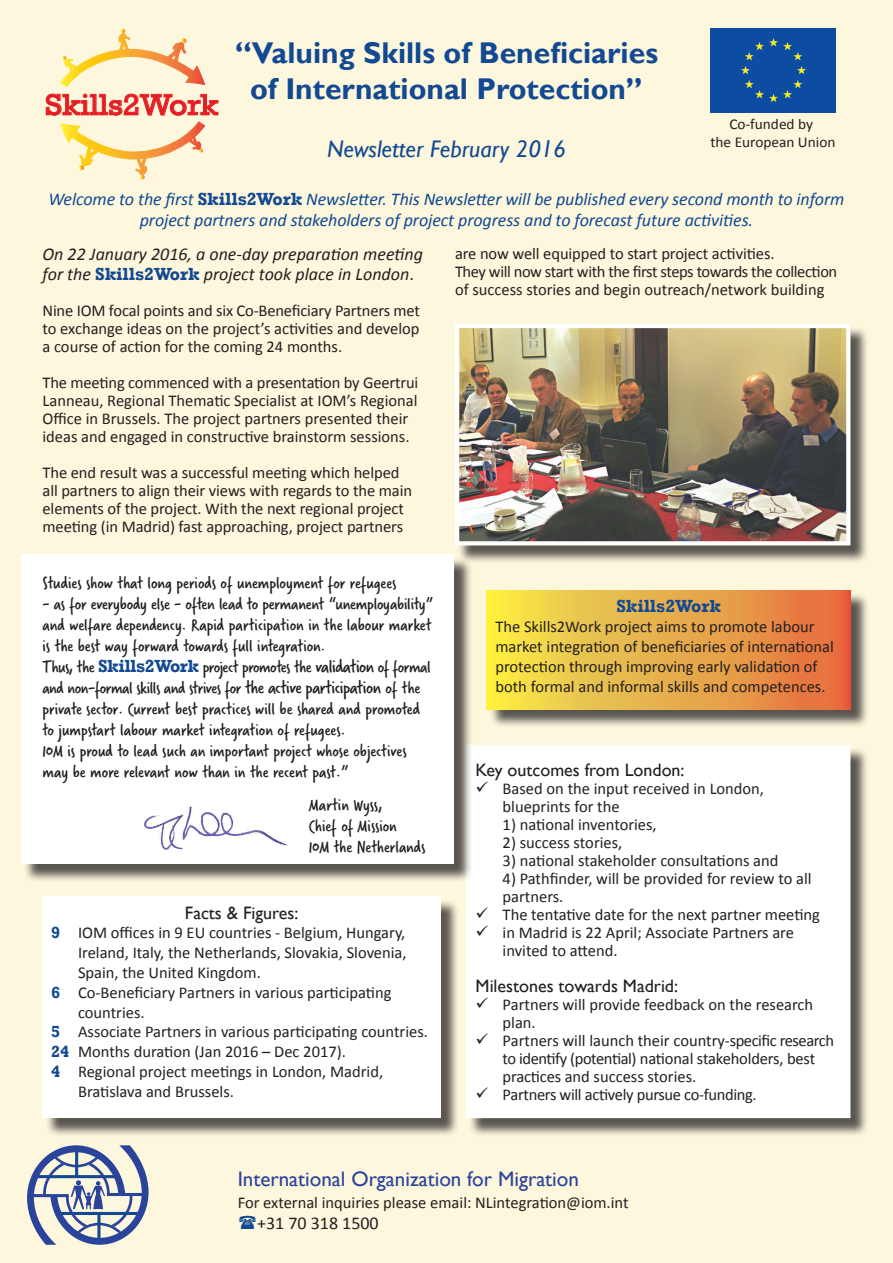
<style>
.page{position:relative;width:893px;height:1263px;background:#fdf7dd}
.page>*{position:absolute;margin:0;border:0;box-sizing:border-box;transform-origin:0 0}
.t1{font:30.15px "Rockwell";color:#e01e25;scale:1.06 1}
.t2{font:700 30px "Gill Sans";color:#124992}
.t3{font:italic 24px "Gill Sans";color:#124992}
.t4{font:21px "Gill Sans";color:#2b439b}
.t5{font:18px/21px "Verveine";color:#231f20;text-align:justify}
.tekst_normaal{font:italic 18px/21.6px "Calibri";letter-spacing:-.005em;color:#124992;text-align:center}
.t6{font:italic 18px/19.8px "Calibri";color:#231f20}
.t7{font:18px "Gill Sans";color:#231f20}
.t8{font:18px "Calibri";color:#231f20}
.t9{font:700 18px "Rockwell";letter-spacing:-.005em;color:#124992}
.t10{font:16.5px/18px "Calibri";color:#231f20}
.t11{font:16.5px "Calibri";letter-spacing:-.02em;color:#231f20}
.t12{font:15px/18px "Calibri";color:#231f20;text-align:center}
.s1{font-family:"Rockwell";font-weight:700;font-style:normal}
.s2{font-family:"Rockwell";font-weight:700;font-style:normal;color:#124992}
.s3{font-style:normal}
.s4{font-family:"Rockwell";font-weight:700;color:#124992}
.s5{font-size:19.5px}
</style>
<div class="page">
<svg style="left:60px;top:25px;width:146px;height:62px;background:#fbe6bb"></svg>
<svg style="left:60px;top:122px;width:146px;height:61px;background:#fbe7ba"></svg>
<svg style="left:46px;top:93px;width:173px;height:23px;background:#f8baa9"></svg>
<div style="left:489px;top:593px;width:380px;height:135px;background:#231f20;opacity:.75"></div>
<svg style="left:487px;top:590px;width:363px;height:119px;background:#eaac47"></svg>
<div style="left:45px;top:899px;width:414px;height:238px;background:#231f20;opacity:.75"></div>
<div style="left:43px;top:896px;width:398px;height:222px;background:#fff"></div>
<div style="left:468px;top:747px;width:401px;height:390px;background:#231f20;opacity:.75"></div>
<div style="left:466px;top:745px;width:384px;height:372px;background:#fff"></div>
<div style="left:457px;top:326px;width:412px;height:238px;background:#231f20;opacity:.75"></div>
<img style="left:460px;top:329px;width:385px;height:211px">
<div style="left:455px;top:324px;width:395px;height:221px;border:4px solid #fff"></div>
<div style="left:24px;top:557px;width:449px;height:326px;background:#231f20;opacity:.75"></div>
<div style="left:21px;top:555px;width:433px;height:309px;background:#fff"></div>
<div style="left:710px;top:28px;width:126px;height:84px;background:#0d4da1"></div>
<img style="left:742px;top:38px;width:63px;height:63px">
<svg style="left:27px;top:1145px;width:122px;height:100px;background:#adb4c3"></svg>
<img style="left:134px;top:806px;width:159px;height:62px">
<svg style="left:239px;top:1216px;width:17px;height:13px"></svg>
<p class="t1" style="left:45px;top:87px;width:165px">Skills2Work</p>
<p class="t2" style="left:235px;top:35px;width:425px">“Valuing Skills of Beneficiaries</p>
<p class="t2" style="left:250px;top:71px;width:394px">of International Protection”</p>
<p class="t12" style="left:710px;top:115px;width:127px">Co-funded by<br>the European Union</p>
<p class="t3" style="left:327px;top:135px;width:240px">Newsletter February 2016</p>
<p class="tekst_normaal" style="left:48px;top:187px;width:797px">Welcome to the first <span class="s1">Skills2Work</span> Newsletter. This Newsletter will be published every second month to inform project partners and stakeholders of project progress and to forecast future activities.</p>
<p class="t6" style="left:43px;top:244px;width:382px">On 22 January 2016, a one-day preparation meeting for the <span class="s2">Skills2Work</span> project took place in London<span class="s3">.</span></p>
<p class="t10" style="left:43px;top:301px;width:379px">Nine IOM focal points and six Co-Beneficiary Partners met to exchange ideas on the project’s activities and develop</p>
<p class="t10" style="left:43px;top:337px;width:301px">a course of action for the coming 24 months.</p>
<p class="t10" style="left:43px;top:373px;width:377px">The meeting commenced with a presentation by Geertrui Lanneau, Regional Thematic Specialist at IOM’s Regional Office in Brussels. The project partners presented their ideas and engaged in constructive brainstorm sessions.</p>
<p class="t10" style="left:43px;top:463px;width:371px">The end result was a successful meeting which helped all partners to align their views with regards to the main elements of the project. With the next regional project meeting (in Madrid) fast approaching, project partners</p>
<p class="t5" style="left:43px;top:573px;width:356px">Studies show that long periods of unemployment for refugees</p>
<p class="t5" style="left:43px;top:594px;width:392px">- as for everybody else - often lead to permanent “unemployability” and welfare dependency. Rapid participation in the labour market is the best way forward towards full integration.</p>
<p class="t5" style="left:43px;top:657px;width:390px;text-align:left">Thus, the <span class="s4">Skills2Work</span> project promotes the <span class="s5">validation</span> of formal and non-formal skills and strives for <span class="s5">the active participation</span> of the private sector. Current best practices will be shared and promoted to jumpstart labour market integration of refugees.<br>IOM is proud to lead such an important project whose objectives may be more relevant now than in the recent past.”</p>
<p class="t5" style="left:309px;top:794px;width:75px">Martin Wyss,</p>
<p class="t5" style="left:309px;top:815px;width:90px">Chief of Mission</p>
<p class="t5" style="left:309px;top:837px;width:118px">IOM the Netherlands</p>
<p class="t7" style="left:185px;top:902px;width:115px">Facts &amp; Figures:</p>
<p class="t10" style="left:78px;top:923px;width:330px;line-height:19.8px;text-align:justify;text-indent:-27px"><span class="s4">9</span> IOM offices in 9 EU countries - Belgium, Hungary, Ireland, Italy, the Netherlands, Slovakia, Slovenia, Spain, the United Kingdom.</p>
<p class="t10" style="left:78px;top:982px;width:315px;line-height:19.8px;text-indent:-27px"><span class="s4">6</span> Co-Beneficiary Partners in various participating countries.</p>
<p class="t10" style="left:51px;top:1023px;width:378px"><span class="s4">5</span> Associate Partners in various participating countries.</p>
<p class="t10" style="left:51px;top:1043px;width:296px"><span class="s4">24</span> Months duration (Jan 2016 – Dec 2017).</p>
<p class="t10" style="left:78px;top:1062px;width:307px;line-height:19.8px;text-indent:-27px"><span class="s4">4</span> Regional project meetings in London, Madrid,<br>Bratislava and Brussels.</p>
<p class="t10" style="left:455px;top:245px;width:321px">are now well equipped to start project activities.</p>
<p class="t10" style="left:455px;top:263px;width:384px">They will now start with the first steps towards the collection of success stories and begin outreach/network building</p>
<p class="t9" style="left:616px;top:595px;width:106px">Skills2Work</p>
<p class="t10" style="left:495px;top:617px;width:340px;line-height:19.8px">The Skills2Work project aims to promote labour market integration of beneficiaries of international protection through improving early validation of both formal and informal skills and competences.</p>
<p class="t7" style="left:476px;top:759px;width:210px">Key outcomes from London:</p>
<p class="t10" style="left:503px;top:779px;width:263px">Based on the input received in London, blueprints for the</p>
<p class="t10" style="left:503px;top:815px;width:156px">1) national inventories,</p>
<p class="t10" style="left:503px;top:833px;width:121px">2) success stories,</p>
<p class="t10" style="left:503px;top:851px;width:277px">3) national stakeholder consultations and</p>
<p class="t10" style="left:503px;top:869px;width:311px">4) Pathfinder, will be provided for review to all partners.</p>
<p class="t10" style="left:503px;top:905px;width:319px">The tentative date for the next partner meeting</p>
<p class="t10" style="left:503px;top:923px;width:293px">in Madrid is 22 April; Associate Partners are invited to attend.</p>
<p class="t7" style="left:476px;top:975px;width:204px">Milestones towards Madrid:</p>
<p class="t10" style="left:503px;top:995px;width:312px">Partners will provide feedback on the research plan.</p>
<p class="t10" style="left:503px;top:1031px;width:333px">Partners will launch their country-specific research to identify (potential) national stakeholders, best practices and success stories.</p>
<p class="t11" style="left:503px;top:1084px;width:256px">Partners will actively pursue co-funding.</p>
<p class="t4" style="left:238px;top:1167px;width:343px">International Organization for Migration</p>
<p class="t10" style="left:238px;top:1193px;width:392px">For external inquiries please email: NLintegration@iom.int</p>
<p class="t8" style="left:257px;top:1212px;width:123px">+31 70 318 1500</p>
</div>
